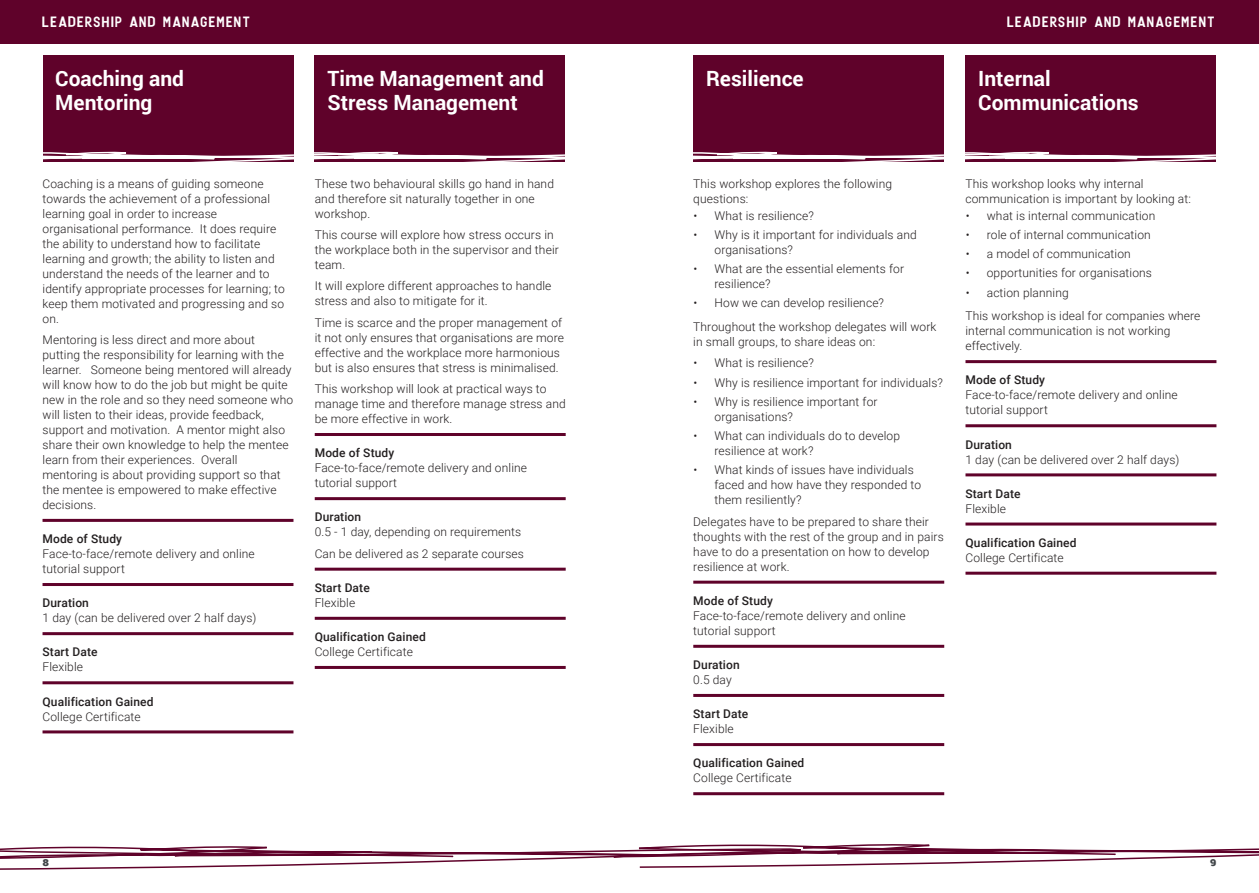
<style>
.page{position:relative;width:1259px;height:893px;background:#fff}
.page>*{position:absolute;margin:0;border:0;box-sizing:border-box;transform-origin:0 0}
.t1{font:700 21px/24px "Roboto";color:#fff}
.t2{font:15px "GERONIMOBASE";color:#fff}
.t3{font:300 12px/15px "Roboto";letter-spacing:.01em;color:#231f20}
.t4{font:500 12px "Roboto";letter-spacing:.01em;color:#231f20}
.t5{font:900 12px "Roboto";color:#404448}
</style>
<div class="page">
<div style="left:0;top:0;width:1259px;height:44px;background:#5f022a"></div>
<div style="left:314px;top:55px;width:251px;height:107px;background:#5f022a"></div>
<div style="left:43px;top:55px;width:250px;height:107px;background:#5f022a"></div>
<div style="left:965px;top:55px;width:251px;height:107px;background:#5f022a"></div>
<div style="left:693px;top:55px;width:251px;height:107px;background:#5f022a"></div>
<svg style="left:43px;top:151px;width:1173px;height:11px"></svg>
<svg style="left:0;top:844px;width:1259px;height:26px"></svg>
<hr style="left:965px;top:360px;width:251px;height:3px;background:#5f022a">
<hr style="left:965px;top:424px;width:251px;height:3px;background:#5f022a">
<hr style="left:965px;top:473px;width:251px;height:3px;background:#5f022a">
<hr style="left:965px;top:522px;width:251px;height:3px;background:#5f022a">
<hr style="left:965px;top:572px;width:251px;height:3px;background:#5f022a">
<hr style="left:43px;top:519px;width:250px;height:3px;background:#5f022a">
<hr style="left:43px;top:583px;width:250px;height:3px;background:#5f022a">
<hr style="left:43px;top:632px;width:250px;height:3px;background:#5f022a">
<hr style="left:43px;top:681px;width:250px;height:3px;background:#5f022a">
<hr style="left:43px;top:730px;width:250px;height:3px;background:#5f022a">
<hr style="left:693px;top:581px;width:251px;height:3px;background:#5f022a">
<hr style="left:693px;top:645px;width:251px;height:3px;background:#5f022a">
<hr style="left:693px;top:694px;width:251px;height:3px;background:#5f022a">
<hr style="left:693px;top:743px;width:251px;height:3px;background:#5f022a">
<hr style="left:693px;top:792px;width:251px;height:3px;background:#5f022a">
<hr style="left:315px;top:433px;width:251px;height:3px;background:#5f022a">
<hr style="left:315px;top:497px;width:251px;height:3px;background:#5f022a">
<hr style="left:315px;top:568px;width:251px;height:3px;background:#5f022a">
<hr style="left:315px;top:617px;width:251px;height:3px;background:#5f022a">
<hr style="left:315px;top:666px;width:251px;height:3px;background:#5f022a">
<p class="t2" style="left:43px;top:13px;width:211px">LEADERSHIP AND MANAGEMENT</p>
<p class="t2" style="left:1007px;top:13px;width:211px">LEADERSHIP AND MANAGEMENT</p>
<h1 class="t1" style="left:55px;top:65px;width:130px">Coaching and<br>Mentoring</h1>
<h1 class="t1" style="left:978px;top:65px;width:162px">Internal<br>Communications</h1>
<h1 class="t1" style="left:327px;top:65px;width:218px">Time Management and<br>Stress Management</h1>
<h1 class="t1" style="left:706px;top:65px;width:99px">Resilience</h1>
<p class="t3" style="left:43px;top:175px;width:244px">Coaching is a means of guiding someone towards the achievement of a professional learning goal in order to increase organisational performance. It does require the ability to understand how to facilitate learning and growth; the ability to listen and understand the needs of the learner and to identify appropriate processes for learning; to keep them motivated and progressing and so on.</p>
<p class="t3" style="left:43px;top:332px;width:252px">Mentoring is less direct and more about putting the responsibility for learning with the learner. Someone being mentored will already will know how to do the job but might be quite new in the role and so they need someone who will listen to their ideas, provide feedback, support and motivation. A mentor might also share their own knowledge to help the mentee learn from their experiences. Overall mentoring is about providing support so that the mentee is empowered to make effective decisions.</p>
<p class="t4" style="left:43px;top:530px;width:81px">Mode of Study</p>
<p class="t3" style="left:43px;top:546px;width:214px">Face-to-face/remote delivery and online tutorial support</p>
<p class="t4" style="left:43px;top:595px;width:48px">Duration</p>
<p class="t3" style="left:43px;top:610px;width:215px">1 day (can be delivered over 2 half days)</p>
<p class="t4" style="left:43px;top:644px;width:57px">Start Date</p>
<p class="t3" style="left:43px;top:659px;width:42px">Flexible</p>
<p class="t4" style="left:43px;top:693px;width:113px">Qualification Gained</p>
<p class="t3" style="left:43px;top:708px;width:100px">College Certificate</p>
<p class="t3" style="left:315px;top:175px;width:241px">These two behavioural skills go hand in hand and therefore sit naturally together in one workshop.</p>
<p class="t3" style="left:315px;top:227px;width:246px">This course will explore how stress occurs in the workplace both in the supervisor and their team.</p>
<p class="t3" style="left:315px;top:278px;width:238px">It will explore different approaches to handle stress and also to mitigate for it.</p>
<p class="t3" style="left:315px;top:315px;width:251px">Time is scarce and the proper management of it not only ensures that organisations are more effective and the workplace more harmonious but is also ensures that stress is minimalised.</p>
<p class="t3" style="left:315px;top:381px;width:252px">This workshop will look at practical ways to manage time and therefore manage stress and be more effective in work.</p>
<p class="t4" style="left:315px;top:445px;width:81px">Mode of Study</p>
<p class="t3" style="left:315px;top:460px;width:214px">Face-to-face/remote delivery and online tutorial support</p>
<p class="t4" style="left:315px;top:509px;width:48px">Duration</p>
<p class="t3" style="left:315px;top:521px;width:211px;line-height:21.5px">0.5 - 1 day, depending on requirements<br>Can be delivered as 2 separate courses</p>
<p class="t4" style="left:315px;top:579px;width:57px">Start Date</p>
<p class="t3" style="left:315px;top:595px;width:42px">Flexible</p>
<p class="t4" style="left:315px;top:628px;width:113px">Qualification Gained</p>
<p class="t3" style="left:315px;top:644px;width:100px">College Certificate</p>
<p class="t3" style="left:693px;top:175px;width:200px">This workshop explores the following questions:</p>
<p class="t3" style="left:693px;top:207px;width:122px">• What is resilience?</p>
<p class="t3" style="left:714px;top:227px;width:204px;text-indent:-21px">• Why is it important for individuals and organisations?</p>
<p class="t3" style="left:714px;top:261px;width:191px;text-indent:-21px">• What are the essential elements for resilience?</p>
<p class="t3" style="left:693px;top:291px;width:245px;line-height:23.5px">• How we can develop resilience?<br>Throughout the workshop delegates will work</p>
<p class="t3" style="left:693px;top:334px;width:183px">in small groups, to share ideas on:</p>
<p class="t3" style="left:693px;top:355px;width:122px">• What is resilience?</p>
<p class="t3" style="left:693px;top:374px;width:251px">• Why is resilience important for individuals?</p>
<p class="t3" style="left:714px;top:394px;width:164px;text-indent:-21px">• Why is resilience important for organisations?</p>
<p class="t3" style="left:714px;top:428px;width:187px;text-indent:-21px">• What can individuals do to develop resilience at work?</p>
<p class="t3" style="left:714px;top:462px;width:208px;text-indent:-21px">• What kinds of issues have individuals faced and how have they responded to them resiliently?</p>
<p class="t3" style="left:693px;top:513px;width:252px">Delegates have to be prepared to share their thoughts with the rest of the group and in pairs have to do a presentation on how to develop resilience at work.</p>
<p class="t4" style="left:693px;top:592px;width:81px">Mode of Study</p>
<p class="t3" style="left:693px;top:608px;width:214px">Face-to-face/remote delivery and online tutorial support</p>
<p class="t4" style="left:693px;top:656px;width:48px">Duration</p>
<p class="t3" style="left:693px;top:672px;width:40px">0.5 day</p>
<p class="t4" style="left:693px;top:705px;width:57px">Start Date</p>
<p class="t3" style="left:693px;top:721px;width:42px">Flexible</p>
<p class="t4" style="left:693px;top:755px;width:113px">Qualification Gained</p>
<p class="t3" style="left:693px;top:770px;width:100px">College Certificate</p>
<p class="t3" style="left:965px;top:175px;width:227px">This workshop looks why internal communication is important by looking at:</p>
<p class="t3" style="left:965px;top:207px;width:191px">• what is internal communication</p>
<p class="t3" style="left:965px;top:227px;width:187px">• role of internal communication</p>
<p class="t3" style="left:965px;top:246px;width:167px">• a model of communication</p>
<p class="t3" style="left:965px;top:265px;width:188px">• opportunities for organisations</p>
<p class="t3" style="left:965px;top:280px;width:236px;line-height:23.5px">• action planning<br>This workshop is ideal for companies where</p>
<p class="t3" style="left:965px;top:323px;width:207px">internal communication is not working effectively.</p>
<p class="t4" style="left:965px;top:372px;width:81px">Mode of Study</p>
<p class="t3" style="left:965px;top:387px;width:214px">Face-to-face/remote delivery and online tutorial support</p>
<p class="t4" style="left:965px;top:436px;width:48px">Duration</p>
<p class="t3" style="left:965px;top:451px;width:215px">1 day (can be delivered over 2 half days)</p>
<p class="t4" style="left:965px;top:485px;width:57px">Start Date</p>
<p class="t3" style="left:965px;top:500px;width:42px">Flexible</p>
<p class="t4" style="left:965px;top:534px;width:113px">Qualification Gained</p>
<p class="t3" style="left:965px;top:550px;width:100px">College Certificate</p>
<p class="t5" style="left:43px;top:853px;width:8px">8</p>
<p class="t5" style="left:1210px;top:853px;width:8px">9</p>
</div>
